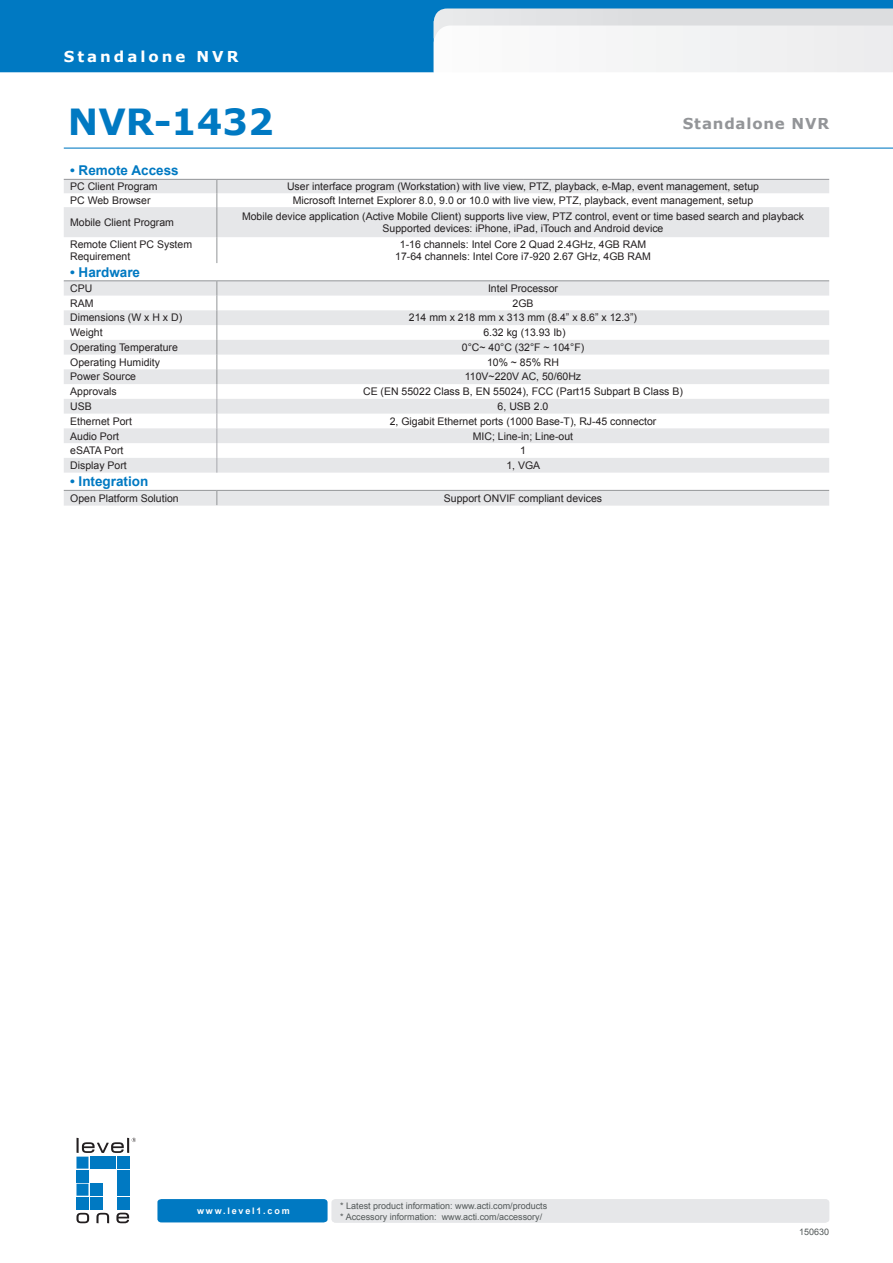
<style>
.page{position:relative;width:893px;height:1263px;background:#fff}
.page>*{position:absolute;margin:0;border:0;box-sizing:border-box;transform-origin:0 0}
.t1{font:700 36px "Verdana";color:#0079c2}
.t2{font:700 15px "Verdana";letter-spacing:.2em;color:#fff}
.t3{font:700 15px "Verdana";letter-spacing:.055em;color:#939598}
.t4{font:700 13.5px "Arial";color:#0079c2}
.t5{font:10.5px/12px "Arial";color:#231f20;text-align:center}
.t6{font:9px/10.8px "Arial";color:#525858}
.t7{font:700 9px "Arial";letter-spacing:.2em;color:#fff}
</style>
<div class="page">
<div style="left:0;top:9px;width:433px;height:63px;background:#0079c2"></div>
<div style="left:0;top:0;width:893px;height:9px;background:#0079c2"></div>
<svg style="left:433px;top:9px;width:460px;height:63px"></svg>
<svg style="left:63px;top:147px;width:830px;height:2px;background:#77b7de"></svg>
<svg style="left:64px;top:180px;width:765px;height:326px"></svg>
<svg style="left:64px;top:207px;width:765px;height:236px"></svg>
<svg style="left:216px;top:180px;width:1px;height:27px"></svg>
<hr style="left:216px;top:207px;width:1px;height:30px;background:#939598">
<svg style="left:216px;top:237px;width:1px;height:26px"></svg>
<svg style="left:216px;top:491px;width:1px;height:14px"></svg>
<svg style="left:216px;top:281px;width:1px;height:192px"></svg>
<hr style="left:64px;top:179px;width:153px;height:1px;background:#939598">
<hr style="left:217px;top:179px;width:306px;height:1px;background:#939598">
<hr style="left:523px;top:179px;width:306px;height:1px;background:#939598">
<hr style="left:64px;top:280px;width:153px;height:1px;background:#939598">
<hr style="left:217px;top:280px;width:306px;height:1px;background:#939598">
<hr style="left:523px;top:280px;width:306px;height:1px;background:#939598">
<hr style="left:64px;top:490px;width:153px;height:1px;background:#939598">
<hr style="left:217px;top:490px;width:306px;height:1px;background:#939598">
<hr style="left:523px;top:490px;width:306px;height:1px;background:#939598">
<svg style="left:157px;top:1199px;width:672px;height:23px;background:#accbdf"></svg>
<div style="left:90px;top:1156px;width:12px;height:12px;background:#0079c2"></div>
<div style="left:117px;top:1156px;width:12px;height:12px;background:#0079c2"></div>
<div style="left:117px;top:1170px;width:12px;height:12px;background:#0079c2"></div>
<div style="left:117px;top:1184px;width:12px;height:12px;background:#0079c2"></div>
<div style="left:117px;top:1197px;width:12px;height:12px;background:#0079c2"></div>
<div style="left:76px;top:1170px;width:12px;height:12px;background:#0079c2"></div>
<div style="left:76px;top:1184px;width:12px;height:12px;background:#0079c2"></div>
<div style="left:76px;top:1197px;width:12px;height:12px;background:#0079c2"></div>
<div style="left:90px;top:1197px;width:12px;height:12px;background:#0079c2"></div>
<div style="left:90px;top:1184px;width:12px;height:12px;background:#0079c2"></div>
<div style="left:76px;top:1156px;width:12px;height:12px;background:#0079c2"></div>
<div style="left:104px;top:1156px;width:12px;height:12px;background:#0079c2"></div>
<svg style="left:76px;top:1213px;width:13px;height:10px"></svg>
<svg style="left:96px;top:1213px;width:13px;height:10px"></svg>
<svg style="left:116px;top:1213px;width:13px;height:10px"></svg>
<svg style="left:77px;top:1138px;width:59px;height:15px"></svg>
<h2 class="t2" style="left:64px;top:47px;width:176px">Standalone NVR</h2>
<h1 class="t1" style="left:68px;top:99px;width:207px">NVR-1432</h1>
<h2 class="t3" style="left:683px;top:114px;width:148px">Standalone NVR</h2>
<p class="t4" style="left:70px;top:162px;width:110px">• Remote Access</p>
<p class="t5" style="left:70px;top:180px;width:89px">PC Client Program</p>
<p class="t5" style="left:287px;top:180px;width:473px">User interface program (Workstation) with live view, PTZ, playback, e-Map, event management, setup</p>
<p class="t5" style="left:70px;top:194px;width:82px">PC Web Browser</p>
<p class="t5" style="left:293px;top:194px;width:462px">Microsoft Internet Explorer 8.0, 9.0 or 10.0 with live view, PTZ, playback, event management, setup</p>
<p class="t5" style="left:70px;top:216px;width:105px">Mobile Client Program</p>
<p class="t5" style="left:242px;top:210px;width:564px">Mobile device application (Active Mobile Client) supports live view, PTZ control, event or time based search and playback<br>Supported devices: iPhone, iPad, iTouch and Android device</p>
<p class="t5" style="left:70px;top:238px;width:123px;text-align:left">Remote Client PC System<br>Requirement</p>
<p class="t5" style="left:395px;top:238px;width:257px">1-16 channels: Intel Core 2 Quad 2.4GHz, 4GB RAM<br>17-64 channels: Intel Core i7-920 2.67 GHz, 4GB RAM</p>
<p class="t4" style="left:70px;top:263px;width:71px">• Hardware</p>
<p class="t5" style="left:70px;top:282px;width:24px">CPU</p>
<p class="t5" style="left:488px;top:282px;width:72px">Intel Processor</p>
<p class="t5" style="left:70px;top:297px;width:25px">RAM</p>
<p class="t5" style="left:512px;top:297px;width:23px">2GB</p>
<p class="t5" style="left:70px;top:312px;width:114px">Dimensions (W x H x D)</p>
<p class="t5" style="left:409px;top:312px;width:230px">214 mm x 218 mm x 313 mm (8.4” x 8.6” x 12.3”)</p>
<p class="t5" style="left:70px;top:327px;width:34px">Weight</p>
<p class="t5" style="left:483px;top:327px;width:84px">6.32 kg (13.93 Ib)</p>
<p class="t5" style="left:70px;top:341px;width:109px">Operating Temperature</p>
<p class="t5" style="left:462px;top:341px;width:124px">0°C~ 40°C (32°F ~ 104°F)</p>
<p class="t5" style="left:70px;top:356px;width:91px">Operating Humidity</p>
<p class="t5" style="left:487px;top:356px;width:74px">10% ~ 85% RH</p>
<p class="t5" style="left:70px;top:371px;width:67px">Power Source</p>
<p class="t5" style="left:465px;top:371px;width:118px">110V~220V AC, 50/60Hz</p>
<p class="t5" style="left:70px;top:386px;width:48px">Approvals</p>
<p class="t5" style="left:363px;top:386px;width:321px">CE (EN 55022 Class B, EN 55024), FCC (Part15 Subpart B Class B)</p>
<p class="t5" style="left:70px;top:400px;width:23px">USB</p>
<p class="t5" style="left:498px;top:400px;width:52px">6, USB 2.0</p>
<p class="t5" style="left:70px;top:415px;width:63px">Ethernet Port</p>
<p class="t5" style="left:390px;top:415px;width:268px">2, Gigabit Ethernet ports (1000 Base-T), RJ-45 connector</p>
<p class="t5" style="left:70px;top:430px;width:51px">Audio Port</p>
<p class="t5" style="left:473px;top:430px;width:102px">MIC; Line-in; Line-out</p>
<p class="t5" style="left:70px;top:445px;width:55px">eSATA Port</p>
<p class="t5" style="left:520px;top:445px;width:7px">1</p>
<p class="t5" style="left:70px;top:459px;width:58px">Display Port</p>
<p class="t5" style="left:506px;top:459px;width:35px">1, VGA</p>
<p class="t4" style="left:70px;top:473px;width:80px">• Integration</p>
<p class="t5" style="left:70px;top:492px;width:110px">Open Platform Solution</p>
<p class="t5" style="left:444px;top:492px;width:160px">Support ONVIF compliant devices</p>
<p class="t7" style="left:197px;top:1205px;width:94px">www.level1.com</p>
<p class="t6" style="left:340px;top:1201px;width:209px">* Latest product information: www.acti.com/products * Accessory information: www.acti.com/accessory/</p>
<p class="t6" style="left:799px;top:1226px;width:32px">150630</p>
</div>
